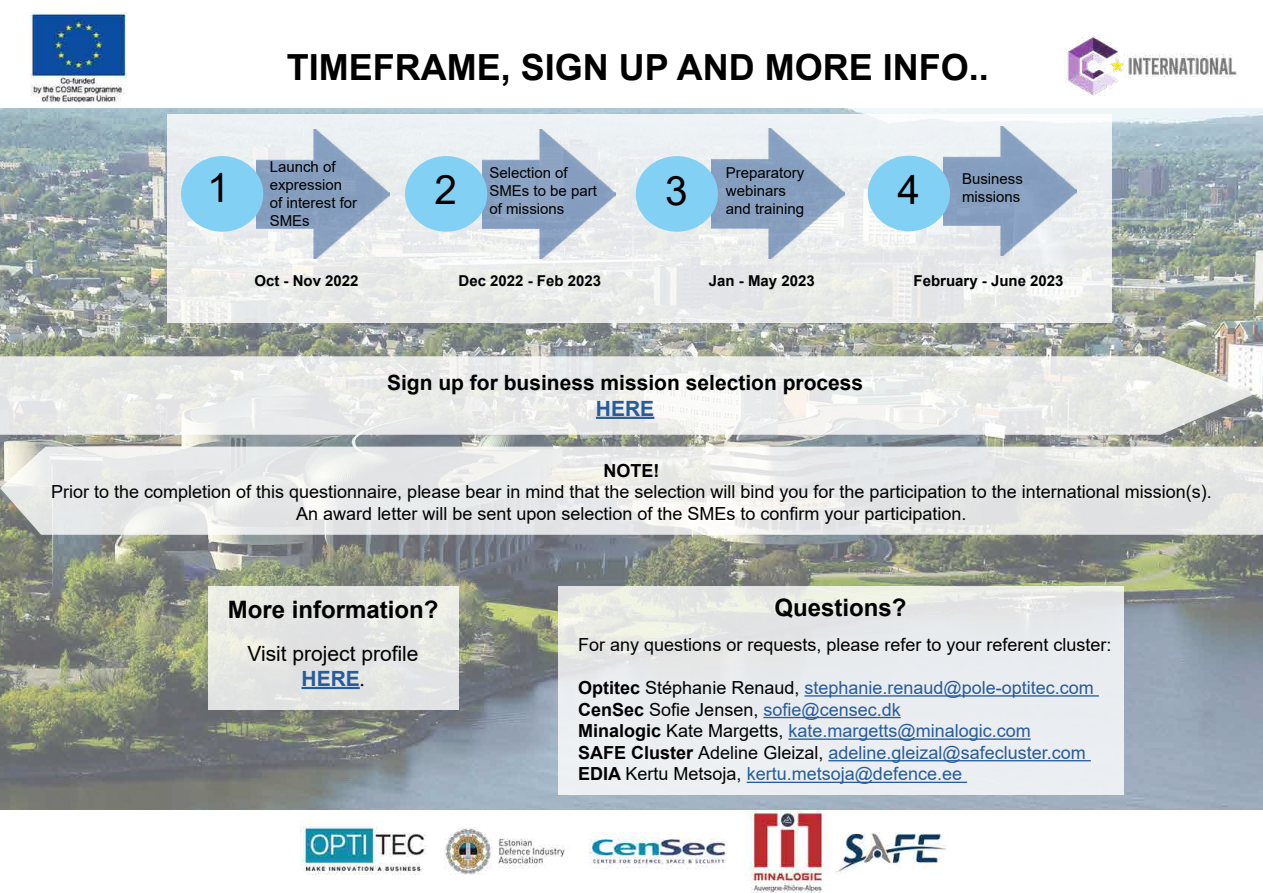
<style>
.page{position:relative;width:1263px;height:893px;background:#fff}
.page>*{position:absolute;margin:0;border:0;box-sizing:border-box;transform-origin:0 0}
.t1{font:40.5px "Arial";color:#000}
.t2{font:700 36px "Arial";color:#000}
.t3{font:700 24px "Arial";color:#000}
.t4{font:700 21px "Arial";color:#000}
.t5{font:21px/25.2px "Arial";color:#000;text-align:center}
.t6{font:700 21px "Arial";color:#275b9b}
.t7{font:18px/21.6px "Arial";color:#000;text-align:center}
.t8{font:18px/21.6px "Arial";color:#275b9b}
.t9{font:700 18px "Arial";color:#000}
.t10{font:15px/18px "Arial";color:#000}
.t11{font:700 15px "Arial";color:#000}
.s1{font-weight:700;color:#275b9b}
.s2{font-family:"Minion Pro"}
.s3{font-weight:700;color:#000}
.s4{color:#000}
</style>
<div class="page">
<img style="left:300px;top:810px;width:646px;height:83px">
<img style="left:1065px;top:35px;width:173px;height:61px">
<img style="left:30px;top:12px;width:97px;height:91px">
<img style="left:0;top:108px;width:1263px;height:702px">
<svg style="left:0;top:356px;width:1256px;height:79px;fill:#e9ebe8"></svg>
<hr style="left:596px;top:417px;width:58px;height:2px;background:#275b9b">
<svg style="left:0;top:447px;width:1263px;height:88px;background:#e6e8e7"></svg>
<div style="left:558px;top:586px;width:565px;height:209px;background:linear-gradient(to right,#e9eceb,#e9ecef)"></div>
<hr style="left:804px;top:695px;width:295px;height:2px;background:#275b9b">
<hr style="left:763px;top:717px;width:138px;height:1px;background:#275b9b">
<hr style="left:788px;top:738px;width:243px;height:2px;background:#275b9b">
<hr style="left:828px;top:760px;width:263px;height:1px;background:#275b9b">
<hr style="left:747px;top:782px;width:220px;height:1px;background:#275b9b">
<div style="left:208px;top:586px;width:250px;height:123px;background:#e3e5e3"></div>
<hr style="left:301px;top:687px;width:59px;height:2px;background:#275b9b">
<svg style="left:167px;top:114px;width:944px;height:209px;fill:#ebeeed"></svg>
<img style="left:256px;top:129px;width:133px;height:130px">
<img style="left:943px;top:127px;width:133px;height:129px">
<img style="left:711px;top:129px;width:133px;height:129px">
<img style="left:482px;top:129px;width:134px;height:130px">
<div style="left:181px;top:156px;width:82px;height:76px;background:#83d0f5;border-radius:50%"></div>
<div style="left:405px;top:156px;width:82px;height:76px;background:#83d0f5;border-radius:50%"></div>
<div style="left:636px;top:156px;width:82px;height:76px;background:#83d0f5;border-radius:50%"></div>
<div style="left:868px;top:156px;width:82px;height:75px;background:#83d0f5;border-radius:50%"></div>
<h2 class="t2" style="left:287px;top:42px;width:704px">TIMEFRAME, SIGN UP AND MORE INFO..</h2>
<p class="t10" style="left:270px;top:158px;width:89px">Launch of expression of interest for<br>SMEs</p>
<p class="t10" style="left:489px;top:164px;width:109px">Selection of<br>SMEs to be part of missions</p>
<p class="t10" style="left:726px;top:164px;width:80px">Preparatory webinars and training</p>
<p class="t10" style="left:962px;top:169px;width:62px">Business</p>
<h1 class="t1" style="left:207px;top:160px;width:24px">1</h1>
<h1 class="t1" style="left:434px;top:162px;width:24px">2</h1>
<h1 class="t1" style="left:665px;top:163px;width:24px">3</h1>
<h1 class="t1" style="left:897px;top:162px;width:24px">4</h1>
<p class="t10" style="left:962px;top:187px;width:60px">missions</p>
<p class="t11" style="left:254px;top:270px;width:106px">Oct - Nov 2022</p>
<p class="t11" style="left:458px;top:270px;width:144px">Dec 2022 - Feb 2023</p>
<p class="t11" style="left:709px;top:270px;width:107px">Jan - May 2023</p>
<p class="t11" style="left:913px;top:270px;width:152px">February - June 2023</p>
<p class="t4" style="left:387px;top:368px;width:478px">Sign up for business mission selection process</p>
<p class="t6" style="left:596px;top:393px;width:60px">HERE</p>
<p class="t9" style="left:603px;top:458px;width:57px">NOTE!</p>
<p class="t7" style="left:51px;top:481px;width:1162px">Prior to the completion of this questionnaire, please bear in mind that the selection will bind you for the participation to the international mission(s).<br>An award letter will be sent upon selection of the SMEs to confirm your participation.</p>
<h3 class="t3" style="left:228px;top:593px;width:212px">More information?</h3>
<h3 class="t3" style="left:774px;top:591px;width:134px">Questions?</h3>
<p class="t5" style="left:247px;top:640px;width:173px">Visit project profile<br><span class="s1">HERE</span><span class="s2">.</span></p>
<p class="t7" style="left:578px;top:634px;width:535px">For any questions or requests, please refer to your referent cluster:</p>
<p class="t8" style="left:578px;top:677px;width:517px"><span class="s3">Optitec</span> <span class="s4">Stéphanie Renaud,</span> stephanie.renaud@pole-optitec.com <span class="s3">CenSec</span> <span class="s4">Sofie Jensen,</span> sofie@censec.dk<br><span class="s3">Minalogic</span> <span class="s4">Kate Margetts,</span> kate.margetts@minalogic.com<br><span class="s3">SAFE Cluster</span> <span class="s4">Adeline Gleizal,</span> adeline.gleizal@safecluster.com <span class="s3">EDIA</span> <span class="s4">Kertu Metsoja,</span> kertu.metsoja@defence.ee</p>
</div>
